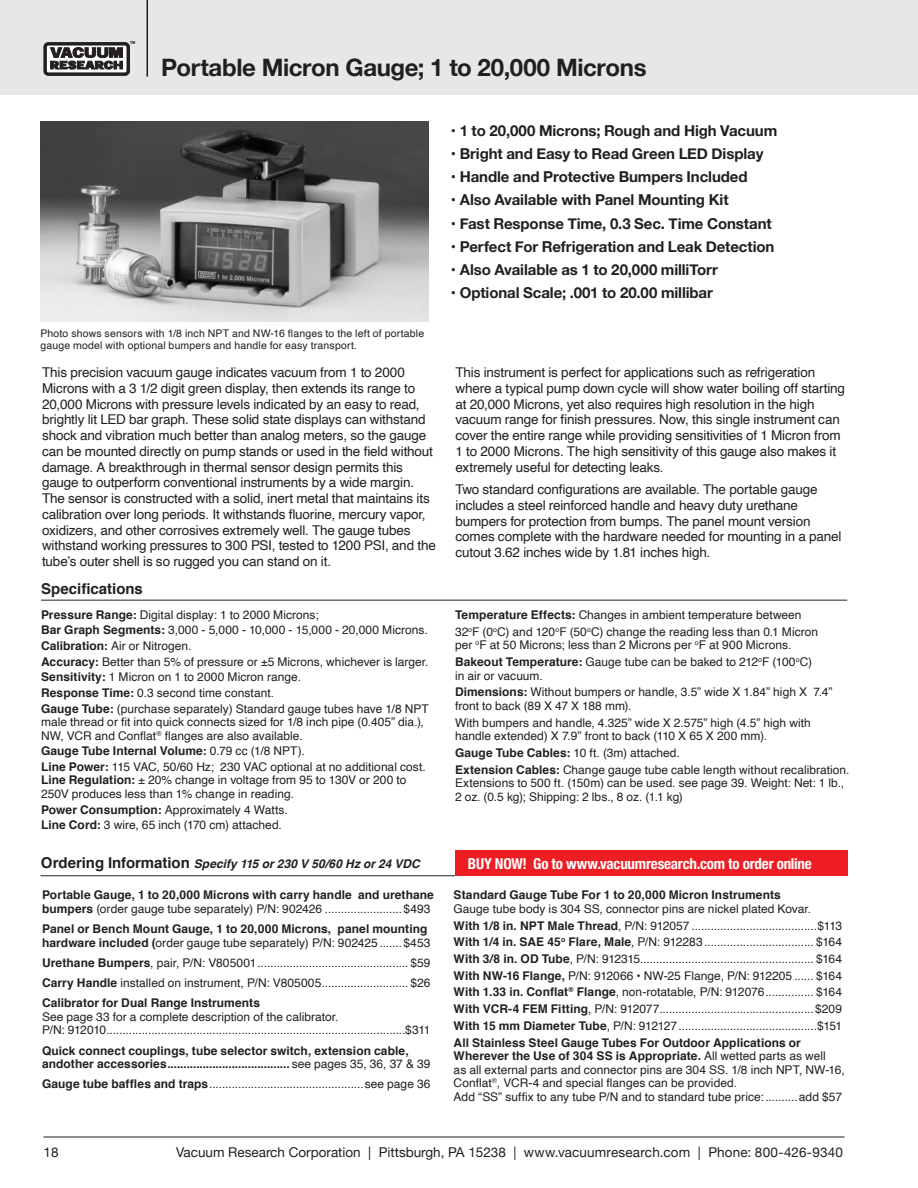
<style>
.page{position:relative;width:918px;height:1188px;background:#fff}
.page>*{position:absolute;margin:0;border:0;box-sizing:border-box;transform-origin:0 0}
.t1{font:700 24px "Helvetica Neue";letter-spacing:-.015em;color:#231f20}
.t2{font:700 15px "Helvetica Neue";letter-spacing:-.005em;color:#231f20}
.t3{font:700 condensed 15px "Helvetica Neue";letter-spacing:-.015em;color:#fff}
.t4{font:700 15px "Helvetica";color:#231f20}
.t5{font:13.5px/15.8px "Helvetica";letter-spacing:-.01em;color:#231f20}
.t6{font:13.5px "Helvetica Neue";color:#231f20}
.t7{font:12px/16.8px "Helvetica";color:#231f20}
.t8{font:700 12px/13.5px "Helvetica";letter-spacing:.005em;color:#231f20}
.t9{font:italic 700 12px "Helvetica";letter-spacing:.005em;color:#231f20}
.t10{font:10.5px/12px "Helvetica";letter-spacing:.015em;color:#231f20}
.s1{font-weight:700}
.s2{font-style:normal;font-size:15px}
.s3{font-weight:400}
</style>
<div class="page">
<div style="left:0;top:0;width:918px;height:94px;background:#e6e7e9"></div>
<div style="left:45px;top:44px;width:83px;height:29px;background:#fff"></div>
<div style="left:43px;top:42px;width:87px;height:34px;border:3px solid #231f20;border-radius:3px"></div>
<svg style="left:130px;top:41px;width:5px;height:3px"></svg>
<svg style="left:50px;top:47px;width:73px;height:23px"></svg>
<hr style="left:147px;top:0;width:1px;height:77px;background:#231f20">
<hr style="left:44px;top:1137px;width:801px;height:1px;background:#231f20">
<img style="left:40px;top:121px;width:388px;height:201px">
<hr style="left:41px;top:600px;width:806px;height:1px;background:#231f20">
<hr style="left:41px;top:875px;width:414px;height:1px;background:#231f20">
<div style="left:455px;top:850px;width:392px;height:26px;background:#ee1d23"></div>
<h1 class="t1" style="left:161px;top:58px;width:487px">Portable Micron Gauge; 1 to 20,000 Microns</h1>
<p class="t2" style="left:451px;top:119px;width:328px">• 1 to 20,000 Microns; Rough and High Vacuum</p>
<p class="t2" style="left:451px;top:142px;width:314px">• Bright and Easy to Read Green LED Display</p>
<p class="t2" style="left:451px;top:165px;width:298px">• Handle and Protective Bumpers Included</p>
<p class="t2" style="left:451px;top:188px;width:279px">• Also Available with Panel Mounting Kit</p>
<p class="t2" style="left:451px;top:212px;width:322px">• Fast Response Time, 0.3 Sec. Time Constant</p>
<p class="t2" style="left:451px;top:235px;width:325px">• Perfect For Refrigeration and Leak Detection</p>
<p class="t2" style="left:451px;top:258px;width:268px">• Also Available as 1 to 20,000 milliTorr</p>
<p class="t2" style="left:451px;top:281px;width:264px">• Optional Scale; .001 to 20.00 millibar</p>
<p class="t10" style="left:40px;top:327px;width:385px">Photo shows sensors with 1/8 inch NPT and NW-16 flanges to the left of portable gauge model with optional bumpers and handle for easy transport.</p>
<p class="t5" style="left:42px;top:366px;width:395px">This precision vacuum gauge indicates vacuum from 1 to 2000<br>Microns with a 3 1/2 digit green display, then extends its range to 20,000 Microns with pressure levels indicated by an easy to read, brightly lit LED bar graph. These solid state displays can withstand shock and vibration much better than analog meters, so the gauge can be mounted directly on pump stands or used in the field without damage. A breakthrough in thermal sensor design permits this gauge to outperform conventional instruments by a wide margin.<br>The sensor is constructed with a solid, inert metal that maintains its calibration over long periods. It withstands fluorine, mercury vapor, oxidizers, and other corrosives extremely well. The gauge tubes withstand working pressures to 300 PSI, tested to 1200 PSI, and the tube’s outer shell is so rugged you can stand on it.</p>
<p class="t5" style="left:456px;top:366px;width:391px">This instrument is perfect for applications such as refrigeration where a typical pump down cycle will show water boiling off starting at 20,000 Microns, yet also requires high resolution in the high vacuum range for finish pressures. Now, this single instrument can cover the entire range while providing sensitivities of 1 Micron from 1 to 2000 Microns. The high sensitivity of this gauge also makes it extremely useful for detecting leaks.</p>
<p class="t5" style="left:456px;top:482px;width:388px">Two standard configurations are available. The portable gauge includes a steel reinforced handle and heavy duty urethane bumpers for protection from bumps. The panel mount version comes complete with the hardware needed for mounting in a panel cutout 3.62 inches wide by 1.81 inches high.</p>
<p class="t4" style="left:41px;top:577px;width:103px">Specifications</p>
<p class="t7" style="left:41px;top:608px;width:389px;line-height:15.6px"><span class="s1">Pressure Range:</span> Digital display: 1 to 2000 Microns;<br><span class="s1">Bar Graph Segments:</span> 3,000 - 5,000 - 10,000 - 15,000 - 20,000 Microns.<br><span class="s1">Calibration:</span> Air or Nitrogen.<br><span class="s1">Accuracy:</span> Better than 5% of pressure or ±5 Microns, whichever is larger.<br><span class="s1">Sensitivity:</span> 1 Micron on 1 to 2000 Micron range.<br><span class="s1">Response Time:</span> 0.3 second time constant.<br><span class="s1">Gauge Tube:</span> (purchase separately) Standard gauge tubes have 1/8 NPT</p>
<p class="t7" style="left:41px;top:716px;width:384px;line-height:13.5px">male thread or fit into quick connects sized for 1/8 inch pipe (0.405” dia.),<br>NW, VCR and Conflat<sup>®</sup> flanges are also available.</p>
<p class="t7" style="left:41px;top:744px;width:386px;line-height:15.6px"><span class="s1">Gauge Tube Internal Volume:</span> 0.79 cc (1/8 NPT).<br><span class="s1">Line Power:</span> 115 VAC, 50/60 Hz; 230 VAC optional at no additional cost.</p>
<p class="t7" style="left:41px;top:774px;width:367px;line-height:13.5px"><span class="s1">Line Regulation:</span> ± 20% change in voltage from 95 to 130V or 200 to<br>250V produces less than 1% change in reading.</p>
<p class="t7" style="left:41px;top:803px;width:248px;line-height:15.6px"><span class="s1">Power Consumption:</span> Approximately 4 Watts.<br><span class="s1">Line Cord:</span> 3 wire, 65 inch (170 cm) attached.</p>
<p class="t7" style="left:455px;top:607px;width:365px"><span class="s1">Temperature Effects:</span> Changes in ambient temperature between<br>32<sup>o</sup>F (0<sup>o</sup>C) and 120<sup>o</sup>F (50<sup>o</sup>C) change the reading less than 0.1 Micron</p>
<p class="t7" style="left:455px;top:638px;width:359px">per <sup>o</sup>F at 50 Microns; less than 2 Microns per <sup>o</sup>F at 900 Microns.<br><span class="s1">Bakeout Temperature:</span> Gauge tube can be baked to 212<sup>o</sup>F (100<sup>o</sup>C)</p>
<p class="t7" style="left:455px;top:668px;width:379px">in air or vacuum.<br><span class="s1">Dimensions:</span> Without bumpers or handle, 3.5” wide X 1.84” high X 7.4”</p>
<p class="t7" style="left:455px;top:698px;width:357px">front to back (89 X 47 X 188 mm).<br>With bumpers and handle, 4.325” wide X 2.575” high (4.5” high with</p>
<p class="t7" style="left:455px;top:728px;width:396px">handle extended) X 7.9” front to back (110 X 65 X 200 mm).<br><span class="s1">Gauge Tube Cables:</span> 10 ft. (3m) attached.<br><span class="s1">Extension Cables:</span> Change gauge tube cable length without recalibration.</p>
<p class="t7" style="left:455px;top:777px;width:391px;line-height:13.5px">Extensions to 500 ft. (150m) can be used. see page 39. Weight: Net: 1 lb.,<br>2 oz. (0.5 kg); Shipping: 2 lbs., 8 oz. (1.1 kg)</p>
<p class="t9" style="left:41px;top:859px;width:380px"><span class="s2">Ordering Information</span> Specify 115 or 230 V 50/60 Hz or 24 VDC</p>
<p class="t3" style="left:468px;top:855px;width:345px">BUY NOW! Go to www.vacuumresearch.com to order online</p>
<p class="t7" style="left:42px;top:889px;width:393px;line-height:13.5px"><span class="s1">Portable Gauge, 1 to 20,000 Microns with carry handle and urethane bumpers</span> (order gauge tube separately) P/N: 902426 ........................$493</p>
<p class="t8" style="left:42px;top:922px;width:390px">Panel or Bench Mount Gauge, 1 to 20,000 Microns, panel mounting hardware included (<span class="s3">order gauge tube separately) P/N: 902425 .......$453</span></p>
<p class="t7" style="left:42px;top:953px;width:390px;line-height:20.2px;text-align:justify"><span class="s1">Urethane Bumpers</span>, pair, P/N: V805001 ............................................... $59<br><span class="s1">Carry Handle</span> installed on instrument, P/N: V805005 ........................... $26<br><span class="s1">Calibrator for Dual Range Instruments</span></p>
<p class="t7" style="left:42px;top:1011px;width:390px;line-height:13.5px">See page 33 for a complete description of the calibrator.<br>P/N: 912010 .............................................................................................$311</p>
<p class="t8" style="left:42px;top:1044px;width:390px">Quick connect couplings, tube selector switch, extension cable, andother accessories ...................................... <span class="s3">see pages 35, 36, 37 &amp; 39</span></p>
<p class="t7" style="left:42px;top:1077px;width:390px"><span class="s1">Gauge tube baffles and traps</span> ................................................see page 36</p>
<p class="t8" style="left:454px;top:888px;width:329px">Standard Gauge Tube For 1 to 20,000 Micron Instruments</p>
<p class="t7" style="left:454px;top:901px;width:390px">Gauge tube body is 304 SS, connector pins are nickel plated Kovar.<br><span class="s1">With 1/8 in. NPT Male Thread</span>, P/N: 912057 .......................................$113<br><span class="s1">With 1/4 in. SAE 45</span><sup>o</sup> <span class="s1">Flare, Male</span>, P/N: 912283 .................................. $164<br><span class="s1">With 3/8 in. OD Tube</span>, P/N: 912315 ...................................................... $164<br><span class="s1">With NW-16 Flange,</span> P/N: 912066 • NW-25 Flange, P/N: 912205 ...... $164<br><span class="s1">With 1.33 in. Conflat</span><sup>®</sup> <span class="s1">Flange</span>, non-rotatable, P/N: 912076 ............... $164<br><span class="s1">With VCR-4 FEM Fitting</span>, P/N: 912077 ................................................$209<br><span class="s1">With 15 mm Diameter Tube</span>, P/N: 912127 ...........................................$151<br><span class="s1">All Stainless Steel Gauge Tubes For Outdoor Applications or</span></p>
<p class="t7" style="left:454px;top:1050px;width:393px;line-height:13.5px"><span class="s1">Wherever the Use of 304 SS is Appropriate.</span> All wetted parts as well<br>as all external parts and connector pins are 304 SS. 1/8 inch NPT, NW-16, Conflat<sup>®</sup>, VCR-4 and special flanges can be provided.<br>Add “SS” suffix to any tube P/N and to standard tube price: ..........add $57</p>
<p class="t6" style="left:44px;top:1146px;width:17px">18</p>
<p class="t6" style="left:176px;top:1146px;width:668px">Vacuum Research Corporation | Pittsburgh, PA 15238 | www.vacuumresearch.com | Phone: 800-426-9340</p>
</div>
